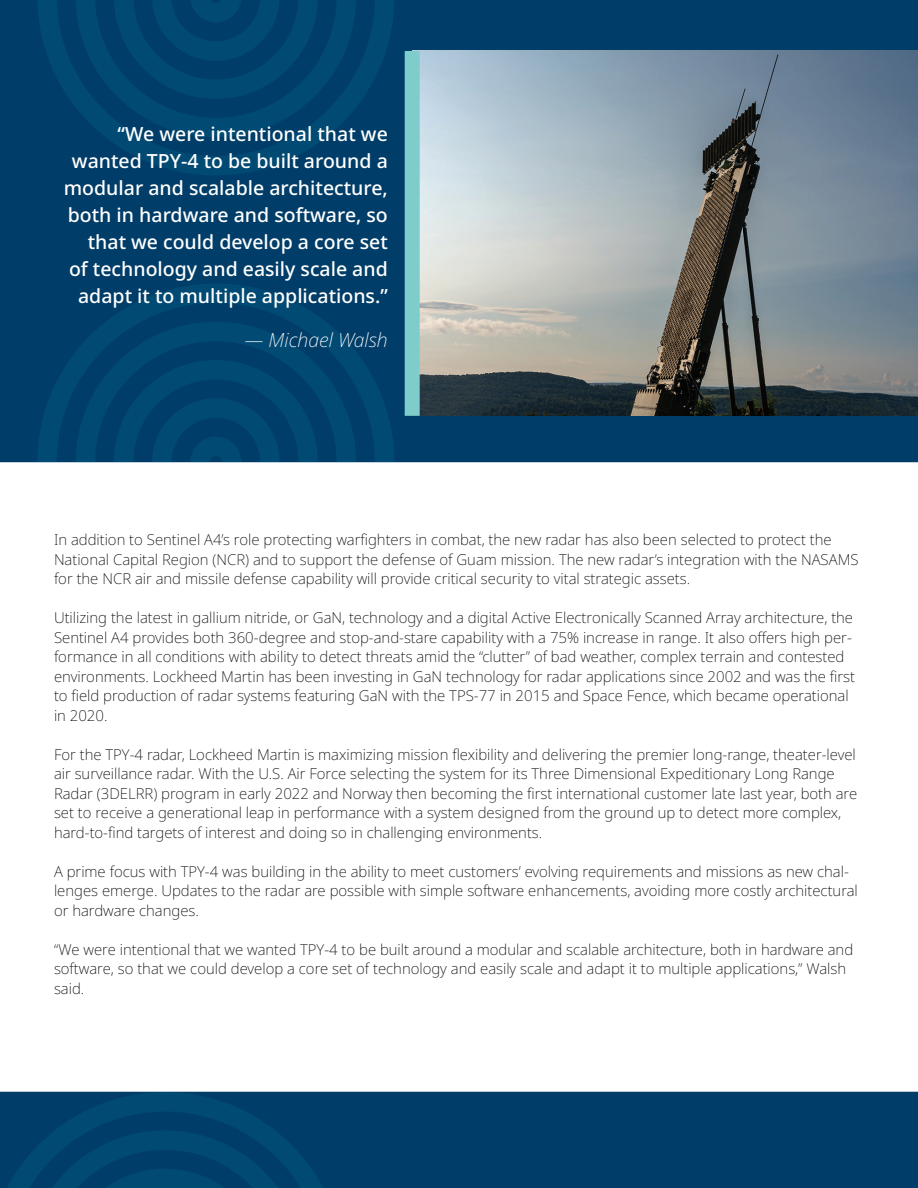
<style>
.page{position:relative;width:918px;height:1188px;background:#fff}
.page>*{position:absolute;margin:0;border:0;box-sizing:border-box;transform-origin:0 0}
.t1{font:500 19.5px/27px "Noto Sans";color:#fff;text-align:right}
.t2{font:italic 200 19.5px "Noto Sans";color:#fff}
.t3{font:200 15px/19.5px "Noto Sans";color:#040503}
</style>
<div class="page">
<div style="left:0;top:0;width:918px;height:462px;background:#003e69"></div>
<img style="left:420px;top:51px;width:498px;height:364px">
<div style="left:344px;top:1092px;width:574px;height:96px;background:#003e69"></div>
<svg style="left:0;top:1092px;width:344px;height:96px;background:#00426c"></svg>
<div style="left:405px;top:51px;width:15px;height:365px;background:#7fcccd"></div>
<svg style="left:37px;top:284px;width:357px;height:178px;background:#00416c"></svg>
<svg style="left:76px;top:322px;width:280px;height:140px;background:#00446e"></svg>
<svg style="left:37px;top:0;width:357px;height:176px;background:#00416c"></svg>
<svg style="left:76px;top:0;width:280px;height:137px;background:#00446e"></svg>
<h1 class="t1" style="left:64px;top:121px;width:326px">“We were intentional that we wanted TPY-4 to be built around a modular and scalable architecture, both in hardware and software, so that we could develop a core set<br>of technology and easily scale and adapt it to multiple applications.”</h1>
<h1 class="t2" style="left:245px;top:325px;width:144px">— Michael Walsh</h1>
<p class="t3" style="left:54px;top:530px;width:806px">In addition to Sentinel A4’s role protecting warfighters in combat, the new radar has also been selected to protect the<br>National Capital Region (NCR) and to support the defense of Guam mission. The new radar’s integration with the NASAMS for the NCR air and missile defense capability will provide critical security to vital strategic assets.</p>
<p class="t3" style="left:54px;top:608px;width:803px">Utilizing the latest in gallium nitride, or GaN, technology and a digital Active Electronically Scanned Array architecture, the Sentinel A4 provides both 360-degree and stop-and-stare capability with a 75% increase in range. It also offers high per&shy;formance in all conditions with ability to detect threats amid the “clutter” of bad weather, complex terrain and contested environments. Lockheed Martin has been investing in GaN technology for radar applications since 2002 and was the first to field production of radar systems featuring GaN with the TPS-77 in 2015 and Space Fence, which became operational in 2020.</p>
<p class="t3" style="left:54px;top:745px;width:805px">For the TPY-4 radar, Lockheed Martin is maximizing mission flexibility and delivering the premier long-range, theater-level air surveillance radar. With the U.S. Air Force selecting the system for its Three Dimensional Expeditionary Long Range Radar (3DELRR) program in early 2022 and Norway then becoming the first international customer late last year, both are set to receive a generational leap in performance with a system designed from the ground up to detect more complex, hard-to-find targets of interest and doing so in challenging environments.</p>
<p class="t3" style="left:54px;top:862px;width:805px">A prime focus with TPY-4 was building in the ability to meet customers’ evolving requirements and missions as new chal&shy;lenges emerge. Updates to the radar are possible with simple software enhancements, avoiding more costly architectural or hardware changes.</p>
<p class="t3" style="left:54px;top:940px;width:801px">“We were intentional that we wanted TPY-4 to be built around a modular and scalable architecture, both in hardware and software, so that we could develop a core set of technology and easily scale and adapt it to multiple applications,” Walsh said.</p>
</div>
